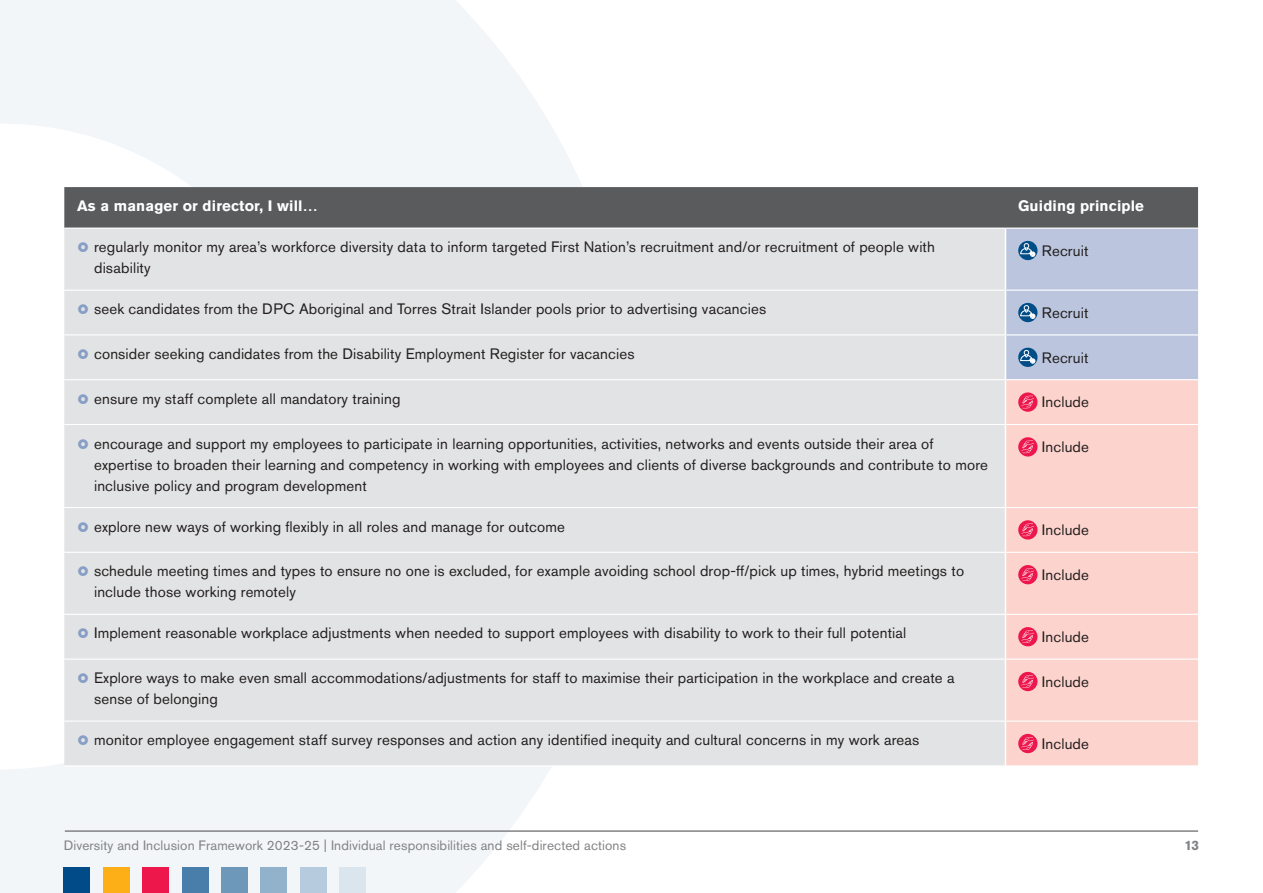
<style>
.page{position:relative;width:1263px;height:893px;background:#fff}
.page>*{position:absolute;margin:0;border:0;box-sizing:border-box;transform-origin:0 0}
.t1{font:15px/21px "Akzidenz Grotesk Std";letter-spacing:.01em;color:#231f20}
.t2{font:700 15px "Akzidenz Grotesk Std";letter-spacing:.01em;color:#fff}
.t3{font:13.5px "Akzidenz Grotesk Std";letter-spacing:.01em;color:#808285}
.t4{font:700 13.5px "Akzidenz Grotesk Std";color:#808285}
</style>
<div class="page">
<svg style="left:0;top:0;width:582px;height:893px;fill:#f3f6f9"></svg>
<hr style="left:65px;top:830px;width:1133px;height:2px;background:#808285">
<div style="left:64px;top:867px;width:26px;height:26px;background:#004b88"></div>
<div style="left:103px;top:867px;width:26px;height:26px;background:#fcaf17"></div>
<div style="left:143px;top:867px;width:26px;height:26px;background:#ed174c"></div>
<div style="left:182px;top:867px;width:26px;height:26px;background:#497eaa"></div>
<div style="left:221px;top:867px;width:27px;height:26px;background:#6d98ba"></div>
<div style="left:261px;top:867px;width:26px;height:26px;background:#92b2cc"></div>
<div style="left:300px;top:867px;width:26px;height:26px;background:#b6cbdd"></div>
<div style="left:339px;top:867px;width:27px;height:26px;background:#dbe5ed"></div>
<div style="left:64px;top:187px;width:1134px;height:41px;background:#5a5b5d"></div>
<div style="left:64px;top:229px;width:941px;height:536px;background:#e2e3e4"></div>
<div style="left:1006px;top:380px;width:192px;height:385px;background:#fcd3cd"></div>
<hr style="left:64px;top:228px;width:941px;height:1px;background:#fff">
<hr style="left:64px;top:290px;width:941px;height:1px;background:#fff">
<hr style="left:64px;top:334px;width:941px;height:1px;background:#fff">
<hr style="left:64px;top:379px;width:941px;height:1px;background:#fff">
<hr style="left:64px;top:424px;width:941px;height:1px;background:#fff">
<hr style="left:1005px;top:424px;width:193px;height:1px;background:#fff">
<hr style="left:64px;top:507px;width:941px;height:1px;background:#fff">
<hr style="left:1005px;top:507px;width:193px;height:1px;background:#fff">
<hr style="left:64px;top:552px;width:941px;height:1px;background:#fff">
<hr style="left:1005px;top:552px;width:193px;height:1px;background:#fff">
<hr style="left:64px;top:614px;width:941px;height:1px;background:#fff">
<hr style="left:1005px;top:614px;width:193px;height:1px;background:#fff">
<hr style="left:64px;top:658px;width:941px;height:2px;background:#fff">
<hr style="left:1005px;top:658px;width:193px;height:2px;background:#fff">
<hr style="left:64px;top:721px;width:941px;height:1px;background:#fff">
<hr style="left:1005px;top:721px;width:193px;height:1px;background:#fff">
<hr style="left:64px;top:765px;width:941px;height:1px;background:#fff">
<svg style="left:1005px;top:228px;width:193px;height:151px;background:#b8c5dd"></svg>
<svg style="left:1018px;top:392px;width:19px;height:20px"></svg>
<svg style="left:1021px;top:396px;width:13px;height:12px"></svg>
<svg style="left:1018px;top:437px;width:19px;height:19px"></svg>
<svg style="left:1021px;top:440px;width:13px;height:13px"></svg>
<svg style="left:1018px;top:520px;width:19px;height:20px"></svg>
<svg style="left:1021px;top:523px;width:13px;height:13px"></svg>
<div style="left:1018px;top:565px;width:19px;height:19px;background:#ed174d;border-radius:50%"></div>
<svg style="left:1021px;top:568px;width:13px;height:13px"></svg>
<div style="left:1018px;top:627px;width:19px;height:19px;background:#ed174d;border-radius:50%"></div>
<svg style="left:1021px;top:630px;width:13px;height:13px"></svg>
<div style="left:1018px;top:672px;width:19px;height:19px;background:#ed174d;border-radius:50%"></div>
<svg style="left:1021px;top:675px;width:13px;height:13px"></svg>
<div style="left:1018px;top:734px;width:19px;height:19px;background:#ed174d;border-radius:50%"></div>
<svg style="left:1021px;top:737px;width:13px;height:13px"></svg>
<svg style="left:78px;top:242px;width:10px;height:10px"></svg>
<svg style="left:78px;top:304px;width:10px;height:10px"></svg>
<svg style="left:78px;top:349px;width:10px;height:10px"></svg>
<svg style="left:78px;top:394px;width:10px;height:10px"></svg>
<svg style="left:78px;top:439px;width:10px;height:9px"></svg>
<svg style="left:78px;top:522px;width:10px;height:9px"></svg>
<svg style="left:78px;top:566px;width:10px;height:10px"></svg>
<svg style="left:78px;top:628px;width:10px;height:10px"></svg>
<svg style="left:78px;top:673px;width:10px;height:10px"></svg>
<svg style="left:78px;top:735px;width:10px;height:10px"></svg>
<p class="t2" style="left:77px;top:197px;width:242px">As a manager or director, I will…</p>
<p class="t2" style="left:1018px;top:197px;width:127px">Guiding principle</p>
<p class="t1" style="left:94px;top:236px;width:842px">regularly monitor my area’s workforce diversity data to inform targeted First Nation’s recruitment and/or recruitment of people with disability</p>
<p class="t1" style="left:1042px;top:240px;width:48px">Recruit</p>
<p class="t1" style="left:94px;top:298px;width:674px">seek candidates from the DPC Aboriginal and Torres Strait Islander pools prior to advertising vacancies</p>
<p class="t1" style="left:1042px;top:302px;width:48px">Recruit</p>
<p class="t1" style="left:94px;top:343px;width:542px">consider seeking candidates from the Disability Employment Register for vacancies</p>
<p class="t1" style="left:1042px;top:347px;width:48px">Recruit</p>
<p class="t1" style="left:94px;top:388px;width:308px">ensure my staff complete all mandatory training</p>
<p class="t1" style="left:1042px;top:392px;width:49px">Include</p>
<p class="t1" style="left:94px;top:433px;width:895px">encourage and support my employees to participate in learning opportunities, activities, networks and events outside their area of expertise to broaden their learning and competency in working with employees and clients of diverse backgrounds and contribute to more inclusive policy and program development</p>
<p class="t1" style="left:1042px;top:436px;width:49px">Include</p>
<p class="t1" style="left:94px;top:516px;width:472px">explore new ways of working flexibly in all roles and manage for outcome</p>
<p class="t1" style="left:1042px;top:519px;width:49px">Include</p>
<p class="t1" style="left:94px;top:560px;width:871px">schedule meeting times and types to ensure no one is excluded, for example avoiding school drop-ff/pick up times, hybrid meetings to include those working remotely</p>
<p class="t1" style="left:1042px;top:564px;width:49px">Include</p>
<p class="t1" style="left:94px;top:622px;width:814px">Implement reasonable workplace adjustments when needed to support employees with disability to work to their full potential</p>
<p class="t1" style="left:1042px;top:626px;width:49px">Include</p>
<p class="t1" style="left:94px;top:667px;width:862px">Explore ways to make even small accommodations/adjustments for staff to maximise their participation in the workplace and create a sense of belonging</p>
<p class="t1" style="left:1042px;top:671px;width:49px">Include</p>
<p class="t1" style="left:94px;top:729px;width:827px">monitor employee engagement staff survey responses and action any identified inequity and cultural concerns in my work areas</p>
<p class="t1" style="left:1042px;top:733px;width:49px">Include</p>
<p class="t3" style="left:64px;top:838px;width:564px">Diversity and Inclusion Framework 2023-25 | Individual responsibilities and self-directed actions</p>
<p class="t4" style="left:1184px;top:838px;width:16px">13</p>
</div>
